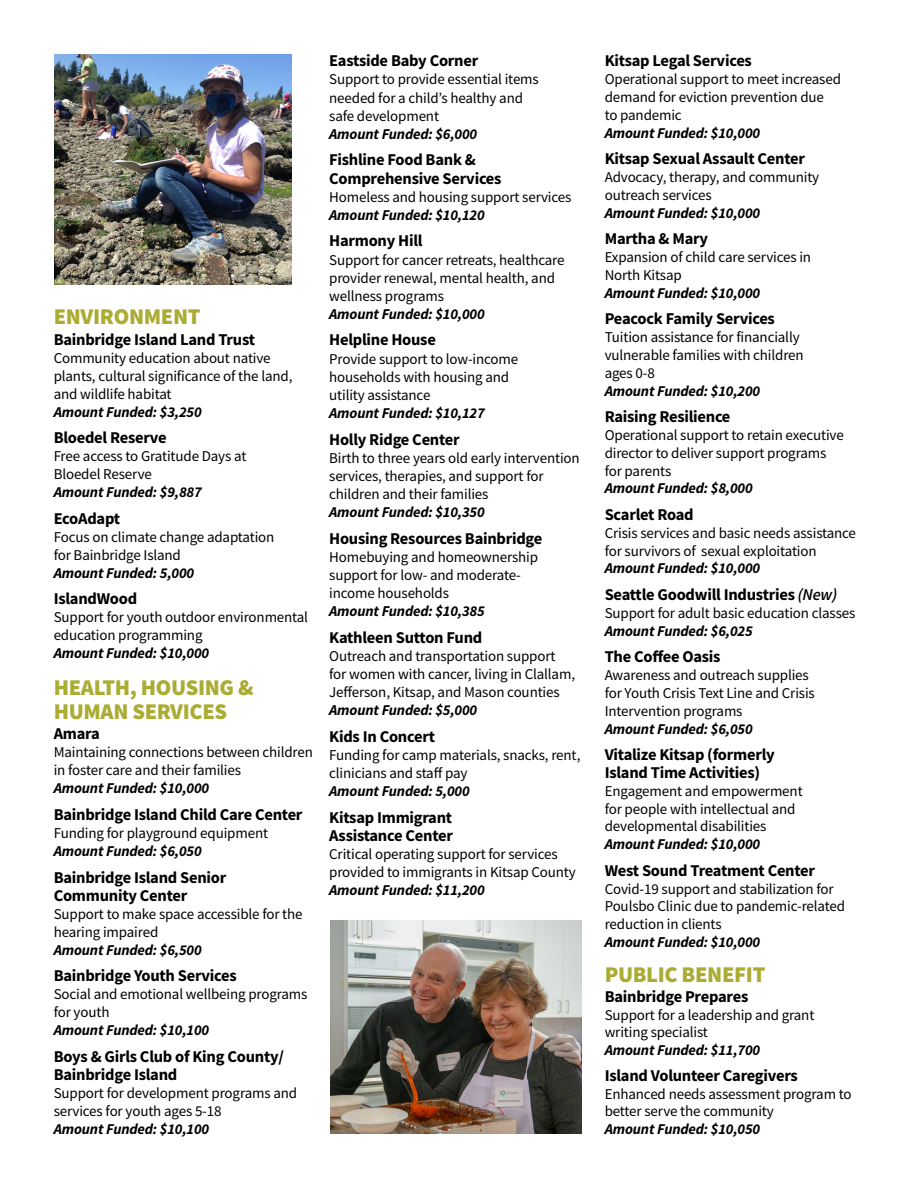
<style>
.page{position:relative;width:918px;height:1188px;background:#fff}
.page>*{position:absolute;margin:0;border:0;box-sizing:border-box;transform-origin:0 0}
.Topic{font:900 22.5px/24.5px "Source Sans Pro";letter-spacing:-.015em;color:#abac33}
.Organization{font:700 16.5px/18px "Source Sans Pro";letter-spacing:-.015em;color:#000}
.Body_copy{font:700 16.5px/18.1px "Source Sans Pro";letter-spacing:-.015em;color:#000}
.Body_copy-2{font:15px/17.9px "Source Sans Pro";letter-spacing:-.01em;color:#000}
.Amount_requested{font:italic 700 15px "Source Sans Pro";letter-spacing:-.01em;color:#000}
.s1{font-weight:600;font-style:italic}
</style>
<div class="page">
<hr style="left:0;top:0;width:1px;height:390px;background:#eaeacf">
<img style="left:54px;top:54px;width:238px;height:231px">
<img style="left:331px;top:920px;width:251px;height:214px">
<p class="Topic" style="left:54px;top:304px;width:148px">ENVIRONMENT</p>
<p class="Organization" style="left:54px;top:330px;width:203px">Bainbridge Island Land Trust</p>
<p class="Body_copy-2" style="left:54px;top:348px;width:240px">Community education about native plants, cultural significance of the land, and wildlife habitat</p>
<p class="Amount_requested" style="left:54px;top:401px;width:150px">Amount Funded: $3,250</p>
<p class="Organization" style="left:54px;top:428px;width:115px">Bloedel Reserve</p>
<p class="Body_copy-2" style="left:54px;top:447px;width:194px">Free access to Gratitude Days at<br>Bloedel Reserve</p>
<p class="Amount_requested" style="left:54px;top:482px;width:150px">Amount Funded: $9,887</p>
<p class="Organization" style="left:54px;top:509px;width:68px">EcoAdapt</p>
<p class="Body_copy-2" style="left:54px;top:528px;width:222px">Focus on climate change adaptation for Bainbridge Island</p>
<p class="Amount_requested" style="left:54px;top:563px;width:142px">Amount Funded: 5,000</p>
<p class="Organization" style="left:54px;top:590px;width:85px">IslandWood</p>
<p class="Body_copy-2" style="left:54px;top:608px;width:256px">Support for youth outdoor environmental education programming</p>
<p class="Amount_requested" style="left:54px;top:643px;width:157px">Amount Funded: $10,000</p>
<p class="Topic" style="left:54px;top:675px;width:201px">HEALTH, HOUSING &amp;<br>HUMAN SERVICES</p>
<p class="Organization" style="left:54px;top:725px;width:48px">Amara</p>
<p class="Body_copy-2" style="left:54px;top:743px;width:261px">Maintaining connections between children in foster care and their families</p>
<p class="Amount_requested" style="left:54px;top:778px;width:157px">Amount Funded: $10,000</p>
<p class="Organization" style="left:54px;top:805px;width:250px">Bainbridge Island Child Care Center</p>
<p class="Body_copy-2" style="left:54px;top:824px;width:216px">Funding for playground equipment</p>
<p class="Amount_requested" style="left:54px;top:841px;width:150px">Amount Funded: $6,050</p>
<p class="Organization" style="left:54px;top:868px;width:174px">Bainbridge Island Senior<br>Community Center</p>
<p class="Body_copy-2" style="left:54px;top:905px;width:250px">Support to make space accessible for the hearing impaired</p>
<p class="Amount_requested" style="left:54px;top:940px;width:150px">Amount Funded: $6,500</p>
<p class="Organization" style="left:54px;top:967px;width:185px">Bainbridge Youth Services</p>
<p class="Body_copy-2" style="left:54px;top:985px;width:255px">Social and emotional wellbeing programs for youth</p>
<p class="Amount_requested" style="left:54px;top:1020px;width:157px">Amount Funded: $10,100</p>
<p class="Organization" style="left:54px;top:1047px;width:232px">Boys &amp; Girls Club of King County/<br>Bainbridge Island</p>
<p class="Body_copy-2" style="left:54px;top:1084px;width:245px">Support for development programs and services for youth ages 5-18</p>
<p class="Amount_requested" style="left:54px;top:1119px;width:157px">Amount Funded: $10,100</p>
<p class="Organization" style="left:329px;top:52px;width:151px">Eastside Baby Corner</p>
<p class="Body_copy-2" style="left:329px;top:70px;width:211px">Support to provide essential items needed for a child’s healthy and safe development</p>
<p class="Amount_requested" style="left:329px;top:124px;width:150px">Amount Funded: $6,000</p>
<p class="Body_copy" style="left:329px;top:151px;width:174px">Fishline Food Bank &amp;<br>Comprehensive Services</p>
<p class="Body_copy-2" style="left:329px;top:188px;width:244px">Homeless and housing support services</p>
<p class="Amount_requested" style="left:329px;top:205px;width:157px">Amount Funded: $10,120</p>
<p class="Organization" style="left:329px;top:232px;width:95px">Harmony Hill</p>
<p class="Body_copy-2" style="left:329px;top:250px;width:237px">Support for cancer retreats, healthcare provider renewal, mental health, and wellness programs</p>
<p class="Amount_requested" style="left:329px;top:304px;width:157px">Amount Funded: $10,000</p>
<p class="Organization" style="left:329px;top:331px;width:108px">Helpline House</p>
<p class="Body_copy-2" style="left:329px;top:349px;width:191px">Provide support to low-income households with housing and utility assistance</p>
<p class="Amount_requested" style="left:329px;top:403px;width:157px">Amount Funded: $10,127</p>
<p class="Organization" style="left:329px;top:430px;width:132px">Holly Ridge Center</p>
<p class="Body_copy-2" style="left:329px;top:448px;width:252px">Birth to three years old early intervention services, therapies, and support for children and their families</p>
<p class="Amount_requested" style="left:329px;top:502px;width:157px">Amount Funded: $10,350</p>
<p class="Organization" style="left:329px;top:529px;width:215px">Housing Resources Bainbridge</p>
<p class="Body_copy-2" style="left:329px;top:548px;width:210px">Homebuying and homeownership support for low- and moderate&shy;income households</p>
<p class="Amount_requested" style="left:329px;top:601px;width:157px">Amount Funded: $10,385</p>
<p class="Organization" style="left:329px;top:628px;width:155px">Kathleen Sutton Fund</p>
<p class="Body_copy-2" style="left:329px;top:647px;width:247px">Outreach and transportation support for women with cancer, living in Clallam,<br>Jefferson, Kitsap, and Mason counties</p>
<p class="Amount_requested" style="left:329px;top:700px;width:150px">Amount Funded: $5,000</p>
<p class="Organization" style="left:329px;top:727px;width:107px">Kids In Concert</p>
<p class="Body_copy-2" style="left:329px;top:746px;width:253px">Funding for camp materials, snacks, rent, clinicians and staff pay</p>
<p class="Amount_requested" style="left:329px;top:781px;width:142px">Amount Funded: 5,000</p>
<p class="Organization" style="left:329px;top:808px;width:125px">Kitsap Immigrant<br>Assistance Center</p>
<p class="Body_copy-2" style="left:329px;top:845px;width:248px">Critical operating support for services provided to immigrants in Kitsap County</p>
<p class="Amount_requested" style="left:329px;top:880px;width:157px">Amount Funded: $11,200</p>
<p class="Organization" style="left:605px;top:52px;width:149px">Kitsap Legal Services</p>
<p class="Body_copy-2" style="left:605px;top:70px;width:238px">Operational support to meet increased demand for eviction prevention due<br>to pandemic</p>
<p class="Amount_requested" style="left:605px;top:123px;width:157px">Amount Funded: $10,000</p>
<p class="Organization" style="left:605px;top:150px;width:202px">Kitsap Sexual Assault Center</p>
<p class="Body_copy-2" style="left:605px;top:168px;width:216px">Advocacy, therapy, and community outreach services</p>
<p class="Amount_requested" style="left:605px;top:203px;width:157px">Amount Funded: $10,000</p>
<p class="Organization" style="left:605px;top:230px;width:105px">Martha &amp; Mary</p>
<p class="Body_copy-2" style="left:605px;top:248px;width:208px">Expansion of child care services in<br>North Kitsap</p>
<p class="Amount_requested" style="left:605px;top:283px;width:157px">Amount Funded: $10,000</p>
<p class="Organization" style="left:605px;top:310px;width:172px">Peacock Family Services</p>
<p class="Body_copy-2" style="left:605px;top:328px;width:201px">Tuition assistance for financially vulnerable families with children ages 0-8</p>
<p class="Amount_requested" style="left:605px;top:381px;width:157px">Amount Funded: $10,200</p>
<p class="Organization" style="left:605px;top:407px;width:127px">Raising Resilience</p>
<p class="Body_copy-2" style="left:605px;top:426px;width:241px">Operational support to retain executive director to deliver support programs for parents</p>
<p class="Amount_requested" style="left:605px;top:478px;width:150px">Amount Funded: $8,000</p>
<p class="Organization" style="left:605px;top:505px;width:91px">Scarlet Road</p>
<p class="Body_copy-2" style="left:605px;top:524px;width:253px">Crisis services and basic needs assistance for survivors of sexual exploitation</p>
<p class="Amount_requested" style="left:605px;top:558px;width:157px">Amount Funded: $10,000</p>
<p class="Organization" style="left:605px;top:585px;width:234px">Seattle Goodwill Industries <span class="s1">(New)</span></p>
<p class="Body_copy-2" style="left:605px;top:604px;width:252px">Support for adult basic education classes</p>
<p class="Amount_requested" style="left:605px;top:621px;width:150px">Amount Funded: $6,025</p>
<p class="Organization" style="left:605px;top:647px;width:117px">The Coffee Oasis</p>
<p class="Body_copy-2" style="left:605px;top:666px;width:212px">Awareness and outreach supplies for Youth Crisis Text Line and Crisis<br>Intervention programs</p>
<p class="Amount_requested" style="left:605px;top:718px;width:150px">Amount Funded: $6,050</p>
<p class="Organization" style="left:605px;top:745px;width:172px">Vitalize Kitsap (formerly<br>Island Time Activities)</p>
<p class="Body_copy-2" style="left:605px;top:782px;width:200px">Engagement and empowerment for people with intellectual and developmental disabilities</p>
<p class="Amount_requested" style="left:605px;top:834px;width:157px">Amount Funded: $10,000</p>
<p class="Organization" style="left:605px;top:861px;width:212px">West Sound Treatment Center</p>
<p class="Body_copy-2" style="left:605px;top:880px;width:242px">Covid-19 support and stabilization for<br>Poulsbo Clinic due to pandemic-related reduction in clients</p>
<p class="Amount_requested" style="left:605px;top:932px;width:157px">Amount Funded: $10,000</p>
<p class="Topic" style="left:605px;top:962px;width:162px">PUBLIC BENEFIT</p>
<p class="Organization" style="left:605px;top:987px;width:145px">Bainbridge Prepares</p>
<p class="Body_copy-2" style="left:605px;top:1006px;width:211px">Support for a leadership and grant writing specialist</p>
<p class="Amount_requested" style="left:605px;top:1040px;width:157px">Amount Funded: $11,700</p>
<p class="Organization" style="left:605px;top:1067px;width:195px">Island Volunteer Caregivers</p>
<p class="Body_copy-2" style="left:605px;top:1085px;width:248px">Enhanced needs assessment program to better serve the community</p>
<p class="Amount_requested" style="left:605px;top:1119px;width:157px">Amount Funded: $10,050</p>
</div>
